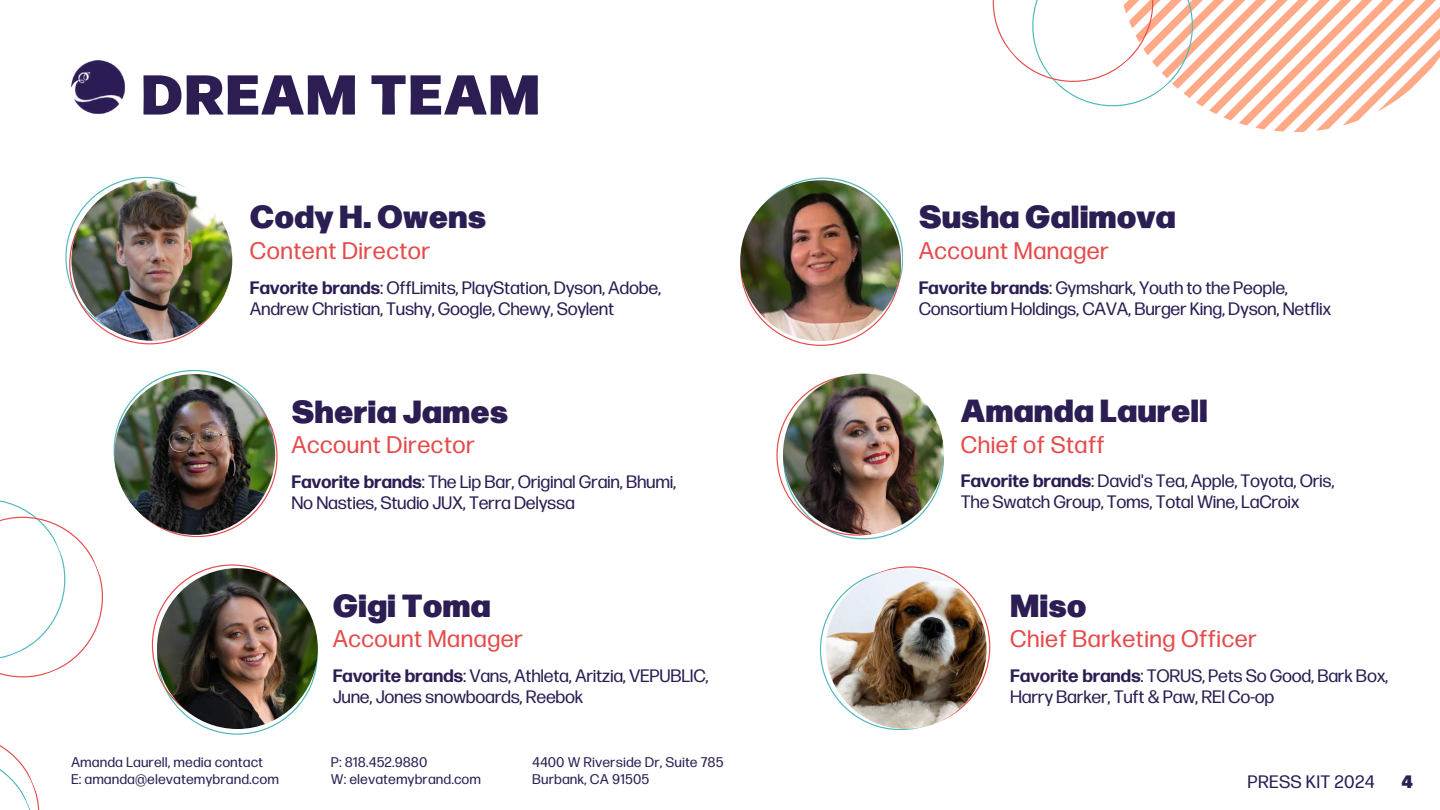
<style>
.page{position:relative;width:1440px;height:810px;background:#fff}
.page>*{position:absolute;margin:0;border:0;box-sizing:border-box;transform-origin:0 0}
.t1{font:900 56px "Forma DJR Display";letter-spacing:.05em;color:#2c1d53}
.t2{font:900 32px "Forma DJR Display";letter-spacing:.02em;color:#2c1d53}
.t3{font:24px "Forma DJR Display";letter-spacing:.05em;color:#e54b4b}
.t4{font:18px/21px "Forma DJR Display";letter-spacing:.02em;color:#2c1d53}
.t5{font:18px "Forma DJR Display";letter-spacing:.05em;color:#2c1d53}
.t6{font:900 18px "Forma DJR Display";color:#2c1d53}
.t7{font:14px/16.5px "Forma DJR Display";letter-spacing:.05em;color:#2c1d53}
.s1{font-weight:700}
</style>
<div class="page">
<img style="left:71px;top:61px;width:54px;height:53px">
<svg style="left:1226px;top:0;width:214px;height:132px"></svg>
<svg style="left:820px;top:566px;width:170px;height:164px"></svg>
<svg style="left:992px;top:0;width:234px;height:119px"></svg>
<svg style="left:740px;top:178px;width:163px;height:168px"></svg>
<svg style="left:776px;top:375px;width:168px;height:164px"></svg>
<svg style="left:0;top:370px;width:317px;height:440px"></svg>
<svg style="left:65px;top:177px;width:165px;height:167px"></svg>
<img style="left:71px;top:180px;width:161px;height:161px;border-radius:50%">
<img style="left:826px;top:568px;width:161px;height:161px;border-radius:50%">
<img style="left:783px;top:374px;width:161px;height:160px;border-radius:50%">
<img style="left:740px;top:180px;width:161px;height:161px;border-radius:50%">
<img style="left:114px;top:374px;width:161px;height:161px;border-radius:50%">
<img style="left:157px;top:568px;width:161px;height:161px;border-radius:50%">
<h1 class="t1" style="left:142px;top:64px;width:399px">DREAM TEAM</h1>
<h2 class="t2" style="left:250px;top:200px;width:237px">Cody H. Owens</h2>
<h3 class="t3" style="left:250px;top:238px;width:181px">Content Director</h3>
<p class="t4" style="left:250px;top:278px;width:412px"><span class="s1">Favorite brands</span>: OffLimits, PlayStation, Dyson, Adobe,<br>Andrew Christian, Tushy, Google, Chewy, Soylent</p>
<h2 class="t2" style="left:292px;top:394px;width:217px">Sheria James</h2>
<h3 class="t3" style="left:292px;top:432px;width:184px">Account Director</h3>
<p class="t4" style="left:292px;top:472px;width:386px"><span class="s1">Favorite brands</span>: The Lip Bar, Original Grain, Bhumi,<br>No Nasties, Studio JUX, Terra Delyssa</p>
<h2 class="t2" style="left:333px;top:588px;width:159px">Gigi Toma</h2>
<h3 class="t3" style="left:333px;top:626px;width:191px">Account Manager</h3>
<p class="t4" style="left:333px;top:666px;width:377px"><span class="s1">Favorite brands</span>: Vans, Athleta, Aritzia, VEPUBLIC,<br>June, Jones snowboards, Reebok</p>
<p class="t7" style="left:71px;top:755px;width:209px">Amanda Laurell, media contact<br>E: amanda@elevatemybrand.com</p>
<p class="t7" style="left:331px;top:755px;width:151px">P: 818.452.9880<br>W: elevatemybrand.com</p>
<p class="t7" style="left:533px;top:755px;width:192px">4400 W Riverside Dr, Suite 785<br>Burbank, CA 91505</p>
<h2 class="t2" style="left:919px;top:200px;width:258px">Susha Galimova</h2>
<h3 class="t3" style="left:919px;top:238px;width:191px">Account Manager</h3>
<p class="t4" style="left:919px;top:278px;width:413px"><span class="s1">Favorite brands</span>: Gymshark, Youth to the People,<br>Consortium Holdings, CAVA, Burger King, Dyson, Netflix</p>
<h2 class="t2" style="left:961px;top:393px;width:248px">Amanda Laurell</h2>
<h3 class="t3" style="left:961px;top:431px;width:145px">Chief of Staff</h3>
<p class="t4" style="left:961px;top:471px;width:374px"><span class="s1">Favorite brands</span>: David's Tea, Apple, Toyota, Oris,<br>The Swatch Group, Toms, Total Wine, LaCroix</p>
<h2 class="t2" style="left:1011px;top:588px;width:77px">Miso</h2>
<h3 class="t3" style="left:1011px;top:626px;width:248px">Chief Barketing Officer</h3>
<p class="t4" style="left:1011px;top:666px;width:379px"><span class="s1">Favorite brands</span>: TORUS, Pets So Good, Bark Box,<br>Harry Barker, Tuft &amp; Paw, REI Co-op</p>
<p class="t5" style="left:1248px;top:772px;width:128px">PRESS KIT 2024</p>
<p class="t6" style="left:1402px;top:772px;width:13px">4</p>
</div>
